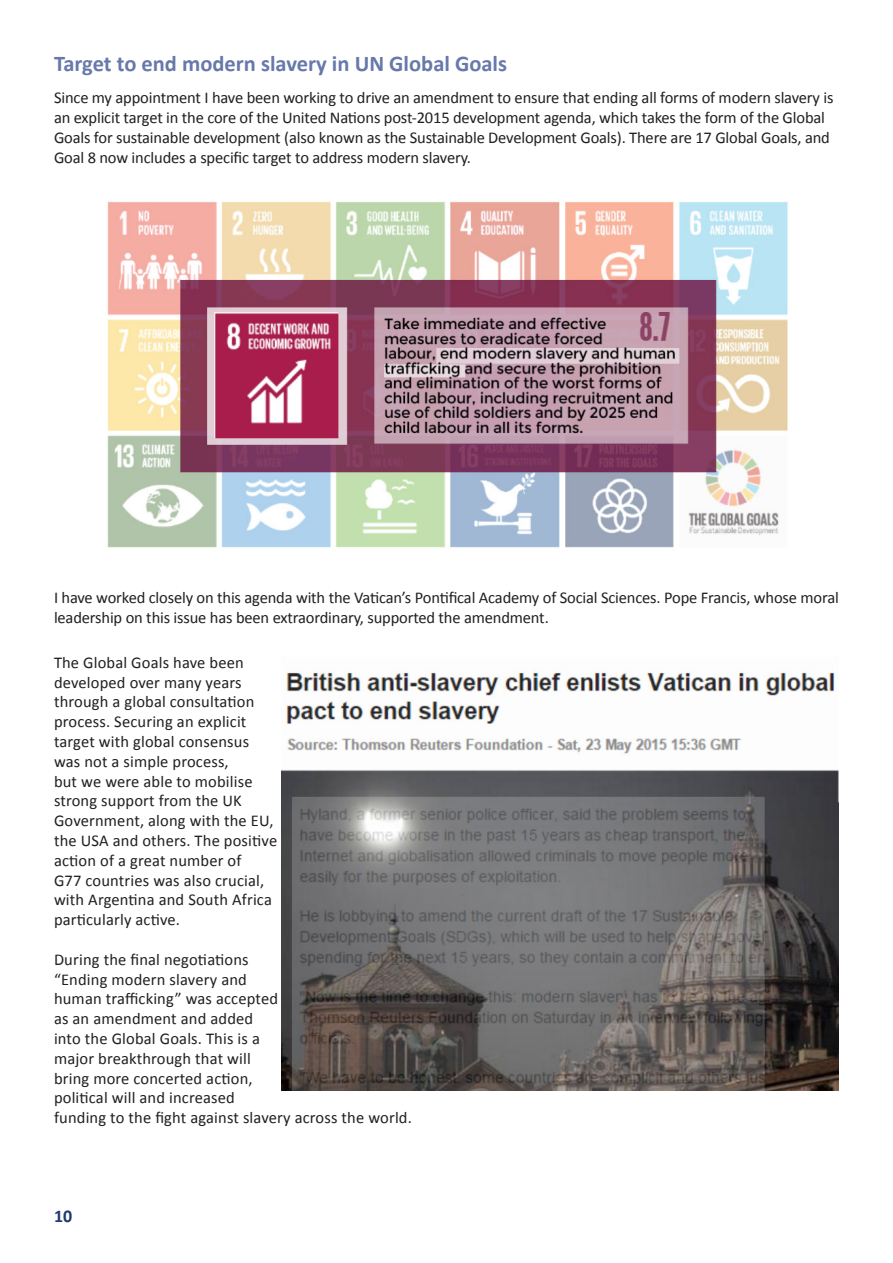
<style>
.page{position:relative;width:893px;height:1263px;background:#fff}
.page>*{position:absolute;margin:0;border:0;box-sizing:border-box;transform-origin:0 0}
.Header_1{font:700 22.5px "Calibri";color:#6679aa}
.t1{font:700 18px "Calibri";color:#1f3b6e}
.Header_1-2{font:16.5px/19.8px "Calibri";letter-spacing:-.005em;color:#231f20}
</style>
<div class="page">
<img style="left:107px;top:201px;width:681px;height:347px">
<img style="left:282px;top:672px;width:557px;height:418px">
<p class="Header_1" style="left:54px;top:49px;width:455px">Target to end modern slavery in UN Global Goals</p>
<p class="Header_1-2" style="left:54px;top:88px;width:781px">Since my appointment I have been working to drive an amendment to ensure that ending all forms of modern slavery is an explicit target in the core of the United Nations post-2015 development agenda, which takes the form of the Global Goals for sustainable development (also known as the Sustainable Development Goals). There are 17 Global Goals, and Goal 8 now includes a specific target to address modern slavery.</p>
<p class="Header_1-2" style="left:54px;top:587px;width:786px">I have worked closely on this agenda with the Vatican’s Pontifical Academy of Social Sciences. Pope Francis, whose moral leadership on this issue has been extraordinary, supported the amendment.</p>
<p class="Header_1-2" style="left:54px;top:652px;width:225px">The Global Goals have been developed over many years through a global consultation process. Securing an explicit target with global consensus was not a simple process,<br>but we were able to mobilise strong support from the UK<br>Government, along with the EU, the USA and others. The positive action of a great number of<br>G77 countries was also crucial, with Argentina and South Africa particularly active.</p>
<p class="Header_1-2" style="left:54px;top:949px;width:359px">During the final negotiations<br>“Ending modern slavery and<br>human trafficking” was accepted<br>as an amendment and added<br>into the Global Goals. This is a<br>major breakthrough that will<br>bring more concerted action,<br>political will and increased<br>funding to the fight against slavery across the world.</p>
<p class="t1" style="left:54px;top:1205px;width:20px">10</p>
</div>
